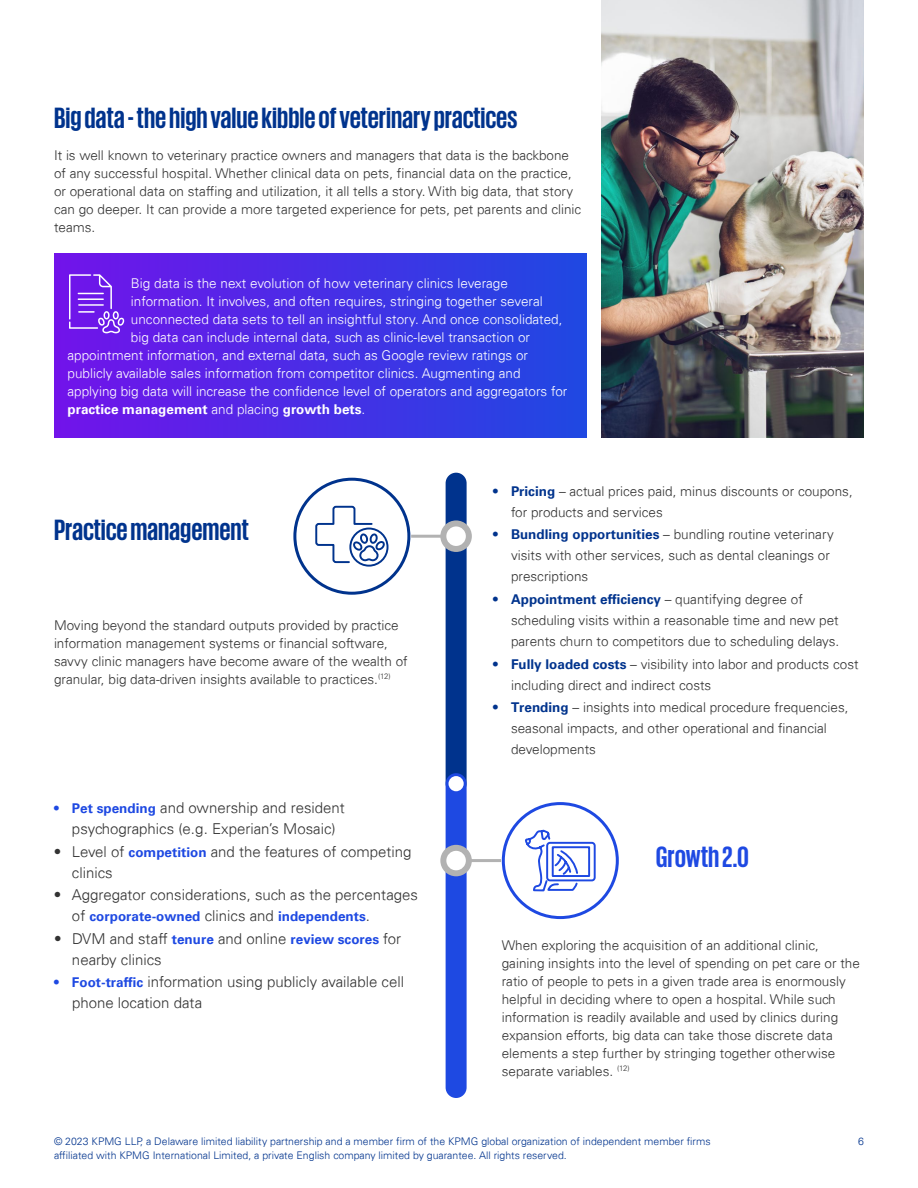
<style>
.page{position:relative;width:918px;height:1188px;background:#fff}
.page>*{position:absolute;margin:0;border:0;box-sizing:border-box;transform-origin:0 0}
.t1{font:700 30px "KPMG";color:#00338d}
.t2{font:700 30px "KPMG";letter-spacing:-.005em;color:#1e49e2}
.t3{font:300 15px/21px "Univers 45";color:#333}
.t4{font:300 13.5px/18px "Univers 45";color:#333}
.t5{font:300 13.5px "Univers 45";color:#fff}
.t6{font:700 13.5px "Univers";color:#00338d}
.t7{font:700 13.5px "Univers";color:#1e49e2}
.t8{font:700 13.5px "Univers";color:#fff}
.t9{font:300 10.5px "Univers 45";color:#00338d}
.s1{font-family:"Univers 45";font-weight:300}
.s2{font-family:"Univers";font-weight:700;font-size:13.5px;color:#1e49e2}
.s3{font-family:"Univers 45";font-weight:300;font-size:15px;color:#333}
.s4{font-family:"Univers";font-weight:700;color:#00338d}
.s5{font-family:"Univers 45";font-weight:300;color:#333}
</style>
<div class="page">
<div style="left:54px;top:254px;width:532px;height:184px;background:linear-gradient(to right,#7213ea,#1f49e2)"></div>
<div style="left:446px;top:473px;width:21px;height:321px;background:#00338d;border-radius:10px"></div>
<div style="left:446px;top:773px;width:21px;height:325px;background:#1e49e2;border-radius:10px"></div>
<div style="left:449px;top:776px;width:15px;height:15px;background:#fff;border-radius:50%"></div>
<div style="left:440px;top:845px;width:32px;height:31px;background:#b2b2b2;border-radius:50%"></div>
<div style="left:446px;top:851px;width:20px;height:19px;background:#fff;border-radius:50%"></div>
<div style="left:502px;top:802px;width:117px;height:117px;border:3px solid #1e49e2;border-radius:50%"></div>
<hr style="left:470px;top:859px;width:31px;height:3px;background:#b2b2b2">
<svg style="left:525px;top:829px;width:71px;height:63px"></svg>
<div style="left:440px;top:520px;width:32px;height:32px;background:#b2b2b2;border-radius:50%"></div>
<div style="left:446px;top:526px;width:20px;height:20px;background:#fff;border-radius:50%"></div>
<div style="left:293px;top:478px;width:117px;height:117px;border:3px solid #00338d;border-radius:50%"></div>
<hr style="left:411px;top:535px;width:32px;height:3px;background:#b2b2b2">
<svg style="left:315px;top:505px;width:74px;height:62px"></svg>
<svg style="left:69px;top:274px;width:55px;height:59px"></svg>
<img style="left:602px;top:0;width:262px;height:438px">
<h1 class="t1" style="left:54px;top:103px;width:465px">Big data - the high value kibble of veterinary practices</h1>
<p class="t4" style="left:54px;top:146px;width:529px">It is well known to veterinary practice owners and managers that data is the backbone of any successful hospital. Whether clinical data on pets, financial data on the practice, or operational data on staffing and utilization, it all tells a story. With big data, that story can go deeper. It can provide a more targeted experience for pets, pet parents and clinic teams.</p>
<p class="t5" style="left:131px;top:275px;width:379px">Big data is the next evolution of how veterinary clinics leverage</p>
<p class="t5" style="left:131px;top:293px;width:413px">information. It involves, and often requires, stringing together several</p>
<p class="t5" style="left:131px;top:311px;width:433px">unconnected data sets to tell an insightful story. And once consolidated,</p>
<p class="t5" style="left:131px;top:329px;width:401px">big data can include internal data, such as clinic-level transaction or</p>
<p class="t5" style="left:68px;top:347px;width:462px">appointment information, and external data, such as Google review ratings or</p>
<p class="t5" style="left:68px;top:365px;width:455px">publicly available sales information from competitor clinics. Augmenting and</p>
<p class="t5" style="left:68px;top:383px;width:501px">applying big data will increase the confidence level of operators and aggregators for</p>
<p class="t8" style="left:68px;top:401px;width:299px">practice management <span class="s1">and placing</span> growth bets<span class="s1">.</span></p>
<h1 class="t1" style="left:54px;top:514px;width:197px">Practice management</h1>
<p class="t4" style="left:54px;top:616px;width:355px">Moving beyond the standard outputs provided by practice information management systems or financial software, savvy clinic managers have become aware of the wealth of granular, big data-driven insights available to practices.<sup>(12)</sup></p>
<p class="t3" style="left:54px;top:798px;width:292px;text-align:center"><span class="s2">• Pet spending</span> and ownership and resident psychographics (e.g. Experian’s Mosaic)</p>
<p class="t3" style="left:72px;top:841px;width:341px;text-indent:-18px">• Level of <span class="s2">competition</span> and the features of competing clinics</p>
<p class="t3" style="left:54px;top:885px;width:366px">• Aggregator considerations, such as the percentages</p>
<p class="t7" style="left:72px;top:909px;width:299px"><span class="s3">of</span> corporate-owned <span class="s3">clinics and</span> independents<span class="s3">.</span></p>
<p class="t3" style="left:72px;top:928px;width:331px;text-indent:-18px">• DVM and staff <span class="s2">tenure</span> and online <span class="s2">review scores</span> for nearby clinics</p>
<p class="t3" style="left:72px;top:972px;width:334px;text-indent:-18px"><span class="s2">• Foot-traffic</span> information using publicly available cell phone location data</p>
<p class="t4" style="left:511px;top:481px;width:343px;line-height:21px;text-indent:-18px"><span class="s4">• Pricing</span> – actual prices paid, minus discounts or coupons, for products and services</p>
<p class="t4" style="left:511px;top:524px;width:324px;line-height:21px;text-indent:-18px"><span class="s4">• Bundling opportunities</span> – bundling routine veterinary visits with other services, such as dental cleanings or prescriptions</p>
<p class="t6" style="left:493px;top:591px;width:311px">• Appointment efficiency <span class="s5">– quantifying degree of</span></p>
<p class="t4" style="left:511px;top:610px;width:330px;line-height:21px">scheduling visits within a reasonable time and new pet parents churn to competitors due to scheduling delays.</p>
<p class="t4" style="left:511px;top:653px;width:349px;line-height:21px;text-indent:-18px"><span class="s4">• Fully loaded costs</span> – visibility into labor and products cost including direct and indirect costs</p>
<p class="t4" style="left:511px;top:697px;width:339px;line-height:21px;text-indent:-18px"><span class="s4">• Trending</span> – insights into medical procedure frequencies, seasonal impacts, and other operational and financial developments</p>
<h1 class="t2" style="left:656px;top:841px;width:95px">Growth 2.0</h1>
<p class="t4" style="left:502px;top:936px;width:360px">When exploring the acquisition of an additional clinic, gaining insights into the level of spending on pet care or the ratio of people to pets in a given trade area is enormously helpful in deciding where to open a hospital. While such information is readily available and used by clinics during expansion efforts, big data can take those discrete data elements a step further by stringing together otherwise separate variables. <sup>(12)</sup></p>
<p class="t9" style="left:54px;top:1135px;width:658px">© 2023 KPMG LLP, a Delaware limited liability partnership and a member firm of the KPMG global organization of independent member firms</p>
<p class="t9" style="left:858px;top:1135px;width:7px">6</p>
<p class="t9" style="left:54px;top:1149px;width:514px">affiliated with KPMG International Limited, a private English company limited by guarantee. All rights reserved.</p>
</div>
